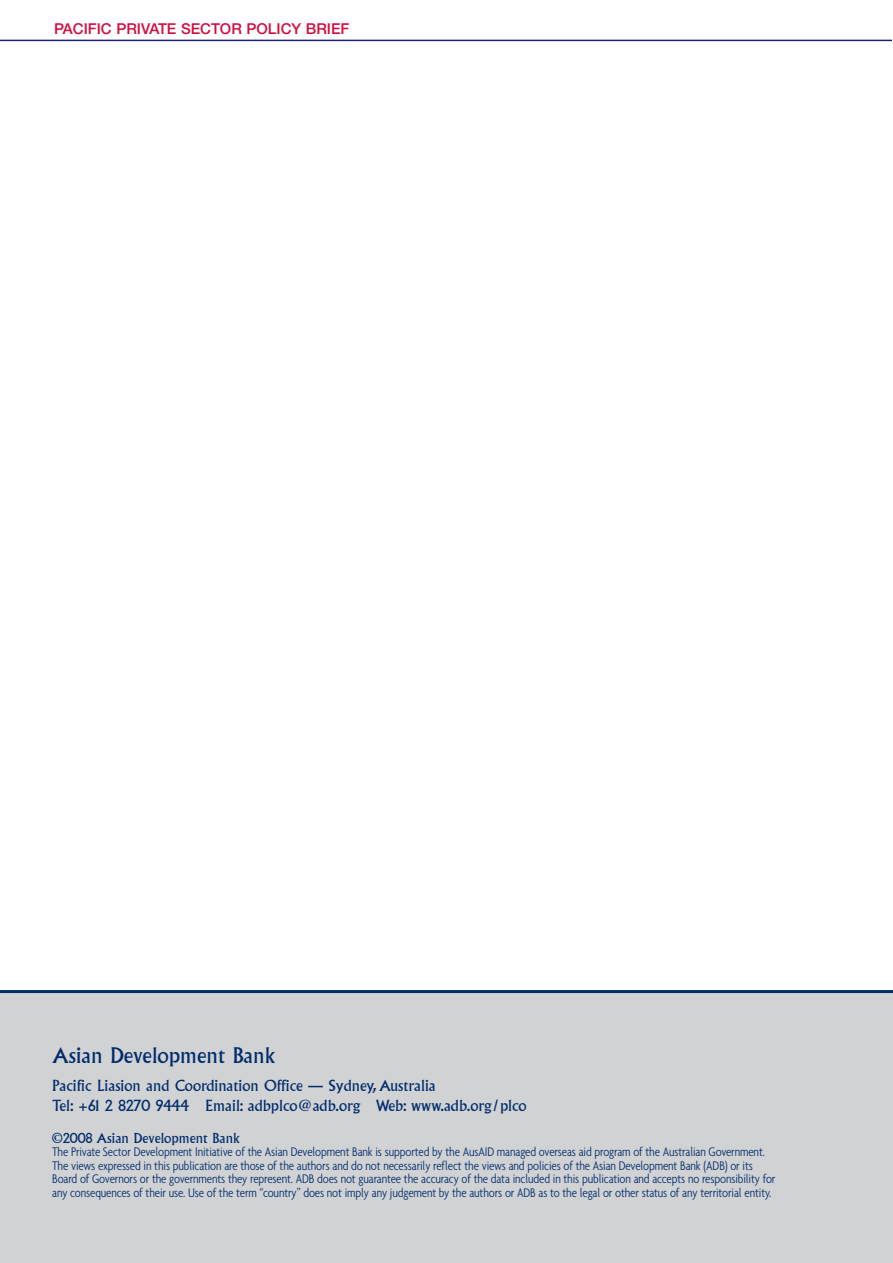
<style>
.page{position:relative;width:893px;height:1263px;background:#fff}
.page>*{position:absolute;margin:0;border:0;box-sizing:border-box;transform-origin:0 0}
.t1{font:21px "Albertus";color:#002c6b}
.t2{font:15px/19.5px "Albertus";color:#002c6b}
.t3{font:500 15px "Helvetica Neue";color:#d10e40}
.t4{font:300 condensed 13.5px/13.5px "Agenda";letter-spacing:-.01em;color:#002c6b}
.t5{font:13.5px "Albertus";color:#002c6b}
</style>
<div class="page">
<div style="left:0;top:991px;width:893px;height:272px;background:#d1d2d4"></div>
<hr style="left:0;top:990px;width:893px;height:3px;background:#002c6b">
<hr style="left:0;top:40px;width:892px;height:1px;background:#1c2072">
<p class="t3" style="left:54px;top:24px;width:297px">PACIFIC PRIVATE SECTOR POLICY BRIEF</p>
<h1 class="t1" style="left:52px;top:1047px;width:225px">Asian Development Bank</h1>
<p class="t2" style="left:52px;top:1077px;width:476px">Pacific Liasion and Coordination Office — Sydney, Australia<br>Tel: +61 2 8270 9444 Email: adbplco@adb.org Web: www.adb.org/plco</p>
<p class="t5" style="left:52px;top:1133px;width:189px">©2008 Asian Development Bank</p>
<p class="t4" style="left:52px;top:1145px;width:725px">The Private Sector Development Initiative of the Asian Development Bank is supported by the AusAID managed overseas aid program of the Australian Government.<br>The views expressed in this publication are those of the authors and do not necessarily reflect the views and policies of the Asian Development Bank (ADB) or its Board of Governors or the governments they represent. ADB does not guarantee the accuracy of the data included in this publication and accepts no responsibility for any consequences of their use. Use of the term “country” does not imply any judgement by the authors or ADB as to the legal or other status of any territorial entity.</p>
</div>
